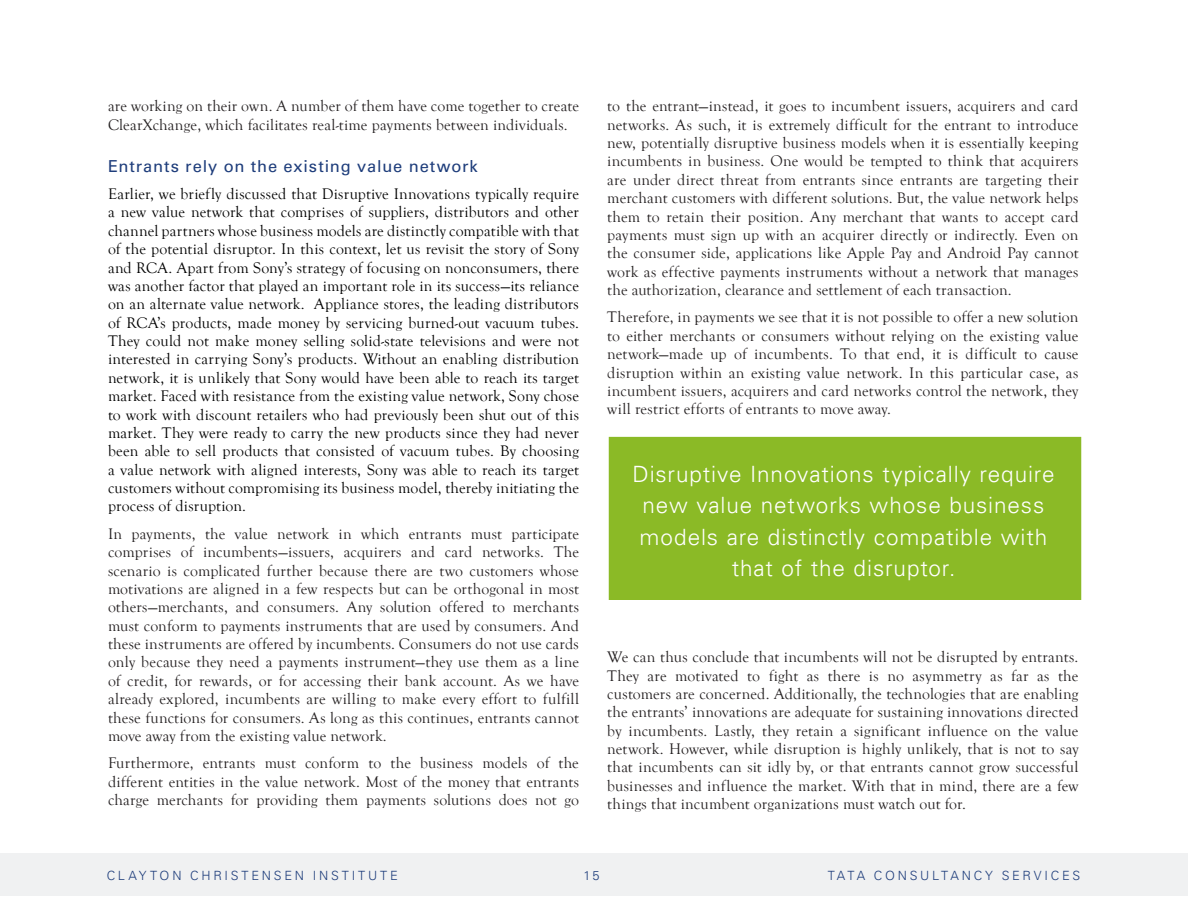
<style>
.page{position:relative;width:1188px;height:918px;background:#fff}
.page>*{position:absolute;margin:0;border:0;box-sizing:border-box;transform-origin:0 0}
.Boxed_pull_quote{font:300 22.5px/31.5px "Univers LT";letter-spacing:.04em;color:#fff;text-align:center}
.body{font:16.5px "Univers LT Std";letter-spacing:.05em;color:#1e3d7b}
.body-2{font:15.75px/18.3px "Goudy Old Style T";letter-spacing:.01em;color:#231f20;text-align:justify}
.body-3{font:15.75px/18.3px "Goudy Old Style T";letter-spacing:.01em;color:#000;text-align:justify}
.t1{font:300 12.75px "Univers LT";letter-spacing:.215em;color:#1e3d7b}
</style>
<div class="page">
<div style="left:609px;top:437px;width:472px;height:163px;background:#8bba26"></div>
<div style="left:0;top:853px;width:1188px;height:43px;background:#f0f1f2"></div>
<p class="body-2" style="left:108px;top:97px;width:472px">are working on their own. A number of them have come together to create<br>ClearXchange, which facilitates real-time payments between individuals.</p>
<p class="body" style="left:108px;top:156px;width:371px">Entrants rely on the existing value network</p>
<p class="body-3" style="left:108px;top:185px;width:473px">Earlier, we briefly discussed that Disruptive Innovations typically require a new value network that comprises of suppliers, distributors and other channel partners whose business models are distinctly compatible with that of the potential disruptor. In this context, let us revisit the story of Sony and RCA. Apart from Sony’s strategy of focusing on nonconsumers, there was another factor that played an important role in its success—its reliance on an alternate value network. Appliance stores, the leading distributors of RCA’s products, made money by servicing burned-out vacuum tubes.<br>They could not make money selling solid-state televisions and were not interested in carrying Sony’s products. Without an enabling distribution network, it is unlikely that Sony would have been able to reach its target market. Faced with resistance from the existing value network, Sony chose to work with discount retailers who had previously been shut out of this market. They were ready to carry the new products since they had never been able to sell products that consisted of vacuum tubes. By choosing a value network with aligned interests, Sony was able to reach its target customers without compromising its business model, thereby initiating the process of disruption.</p>
<p class="body-2" style="left:108px;top:525px;width:473px">In payments, the value network in which entrants must participate comprises of incumbents—issuers, acquirers and card networks. The scenario is complicated further because there are two customers whose motivations are aligned in a few respects but can be orthogonal in most others—merchants, and consumers. Any solution offered to merchants must conform to payments instruments that are used by consumers. And these instruments are offered by incumbents. Consumers do not use cards only because they need a payments instrument—they use them as a line of credit, for rewards, or for accessing their bank account. As we have already explored, incumbents are willing to make every effort to fulfill these functions for consumers. As long as this continues, entrants cannot move away from the existing value network.</p>
<p class="body-2" style="left:108px;top:754px;width:473px">Furthermore, entrants must conform to the business models of the different entities in the value network. Most of the money that entrants charge merchants for providing them payments solutions does not go</p>
<p class="body-2" style="left:607px;top:97px;width:473px">to the entrant—instead, it goes to incumbent issuers, acquirers and card networks. As such, it is extremely difficult for the entrant to introduce new, potentially disruptive business models when it is essentially keeping incumbents in business. One would be tempted to think that acquirers are under direct threat from entrants since entrants are targeting their merchant customers with different solutions. But, the value network helps them to retain their position. Any merchant that wants to accept card payments must sign up with an acquirer directly or indirectly. Even on the consumer side, applications like Apple Pay and Android Pay cannot work as effective payments instruments without a network that manages the authorization, clearance and settlement of each transaction.</p>
<p class="body-2" style="left:607px;top:308px;width:473px">Therefore, in payments we see that it is not possible to offer a new solution to either merchants or consumers without relying on the existing value network—made up of incumbents. To that end, it is difficult to cause disruption within an existing value network. In this particular case, as incumbent issuers, acquirers and card networks control the network, they will restrict efforts of entrants to move away.</p>
<p class="Boxed_pull_quote" style="left:632px;top:458px;width:424px">Disruptive Innovations typically require new value networks whose business models are distinctly compatible with that of the disruptor.</p>
<p class="body-2" style="left:607px;top:648px;width:473px">We can thus conclude that incumbents will not be disrupted by entrants.<br>They are motivated to fight as there is no asymmetry as far as the customers are concerned. Additionally, the technologies that are enabling the entrants’ innovations are adequate for sustaining innovations directed by incumbents. Lastly, they retain a significant influence on the value network. However, while disruption is highly unlikely, that is not to say that incumbents can sit idly by, or that entrants cannot grow successful businesses and influence the market. With that in mind, there are a few things that incumbent organizations must watch out for.</p>
<p class="t1" style="left:107px;top:868px;width:293px">CLAYTON CHRISTENSEN INSTITUTE</p>
<p class="t1" style="left:583px;top:868px;width:18px">15</p>
<p class="t1" style="left:828px;top:868px;width:254px">TATA CONSULTANCY SERVICES</p>
</div>
